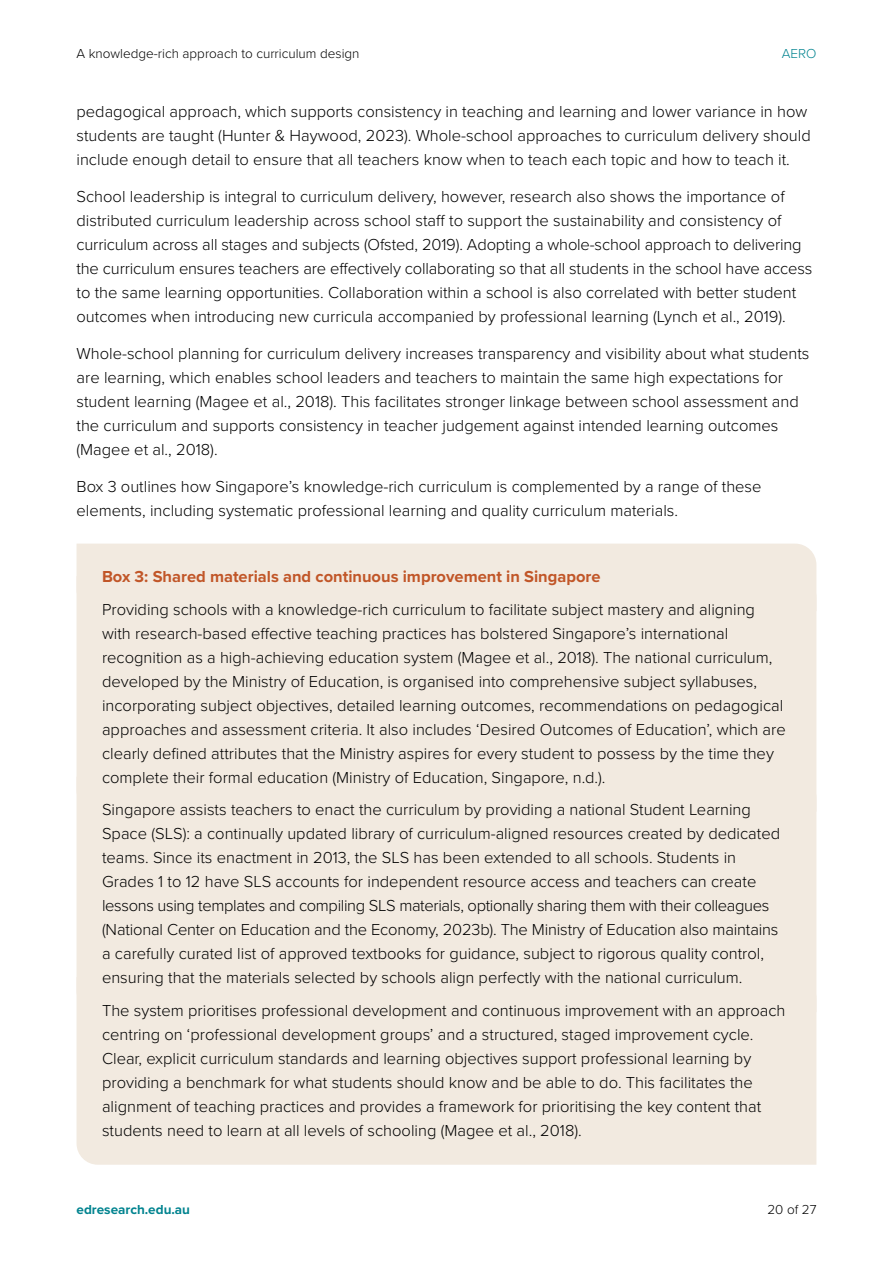
<style>
.page{position:relative;width:893px;height:1263px;background:#fff}
.page>*{position:absolute;margin:0;border:0;box-sizing:border-box;transform-origin:0 0}
.Case_study_info_box{font:300 16.5px/24px "Proxima Nova";color:#000}
.Case_study_info_box-2{font:700 16.5px "Proxima Nova";color:#c15628}
.t1{font:300 13.5px "Proxima Nova";color:#000}
.t2{font:700 13.5px "Proxima Nova";color:#01838f}
.t3{font:300 13.5px "Proxima Nova";color:#01838f}
</style>
<div class="page">
<div style="left:77px;top:544px;width:739px;height:32px;background:#f2eae0"></div>
<div style="left:77px;top:576px;width:739px;height:201px;background:#f2eae0"></div>
<div style="left:77px;top:777px;width:739px;height:200px;background:#f2eae0"></div>
<div style="left:77px;top:977px;width:739px;height:188px;background:#f2eae0"></div>
<p class="t1" style="left:77px;top:43px;width:284px">A knowledge-rich approach to curriculum design</p>
<p class="t3" style="left:782px;top:43px;width:36px">AERO</p>
<p class="Case_study_info_box" style="left:77px;top:99px;width:736px">pedagogical approach, which supports consistency in teaching and learning and lower variance in how students are taught (Hunter &amp; Haywood, 2023). Whole-school approaches to curriculum delivery should include enough detail to ensure that all teachers know when to teach each topic and how to teach it.</p>
<p class="Case_study_info_box" style="left:77px;top:184px;width:737px">School leadership is integral to curriculum delivery, however, research also shows the importance of distributed curriculum leadership across school staff to support the sustainability and consistency of curriculum across all stages and subjects (Ofsted, 2019). Adopting a whole-school approach to delivering the curriculum ensures teachers are effectively collaborating so that all students in the school have access to the same learning opportunities. Collaboration within a school is also correlated with better student outcomes when introducing new curricula accompanied by professional learning (Lynch et al., 2019).</p>
<p class="Case_study_info_box" style="left:77px;top:340px;width:734px">Whole-school planning for curriculum delivery increases transparency and visibility about what students are learning, which enables school leaders and teachers to maintain the same high expectations for student learning (Magee et al., 2018). This facilitates stronger linkage between school assessment and the curriculum and supports consistency in teacher judgement against intended learning outcomes (Magee et al., 2018).</p>
<p class="Case_study_info_box" style="left:77px;top:473px;width:686px">Box 3 outlines how Singapore’s knowledge-rich curriculum is complemented by a range of these elements, including systematic professional learning and quality curriculum materials.</p>
<p class="Case_study_info_box-2" style="left:102px;top:564px;width:500px">Box 3: Shared materials and continuous improvement in Singapore</p>
<p class="Case_study_info_box" style="left:102px;top:596px;width:685px">Providing schools with a knowledge-rich curriculum to facilitate subject mastery and aligning with research-based effective teaching practices has bolstered Singapore’s international recognition as a high-achieving education system (Magee et al., 2018). The national curriculum, developed by the Ministry of Education, is organised into comprehensive subject syllabuses, incorporating subject objectives, detailed learning outcomes, recommendations on pedagogical approaches and assessment criteria. It also includes ‘Desired Outcomes of Education’, which are clearly defined attributes that the Ministry aspires for every student to possess by the time they complete their formal education (Ministry of Education, Singapore, n.d.).</p>
<p class="Case_study_info_box" style="left:102px;top:797px;width:680px">Singapore assists teachers to enact the curriculum by providing a national Student Learning Space (SLS): a continually updated library of curriculum-aligned resources created by dedicated teams. Since its enactment in 2013, the SLS has been extended to all schools. Students in Grades 1 to 12 have SLS accounts for independent resource access and teachers can create lessons using templates and compiling SLS materials, optionally sharing them with their colleagues (National Center on Education and the Economy, 2023b). The Ministry of Education also maintains a carefully curated list of approved textbooks for guidance, subject to rigorous quality control, ensuring that the materials selected by schools align perfectly with the national curriculum.</p>
<p class="Case_study_info_box" style="left:102px;top:997px;width:685px">The system prioritises professional development and continuous improvement with an approach centring on ‘professional development groups’ and a structured, staged improvement cycle.<br>Clear, explicit curriculum standards and learning objectives support professional learning by providing a benchmark for what students should know and be able to do. This facilitates the alignment of teaching practices and provides a framework for prioritising the key content that students need to learn at all levels of schooling (Magee et al., 2018).</p>
<p class="t2" style="left:77px;top:1200px;width:115px">edresearch.edu.au</p>
<p class="t1" style="left:767px;top:1200px;width:50px">20 of 27</p>
</div>
